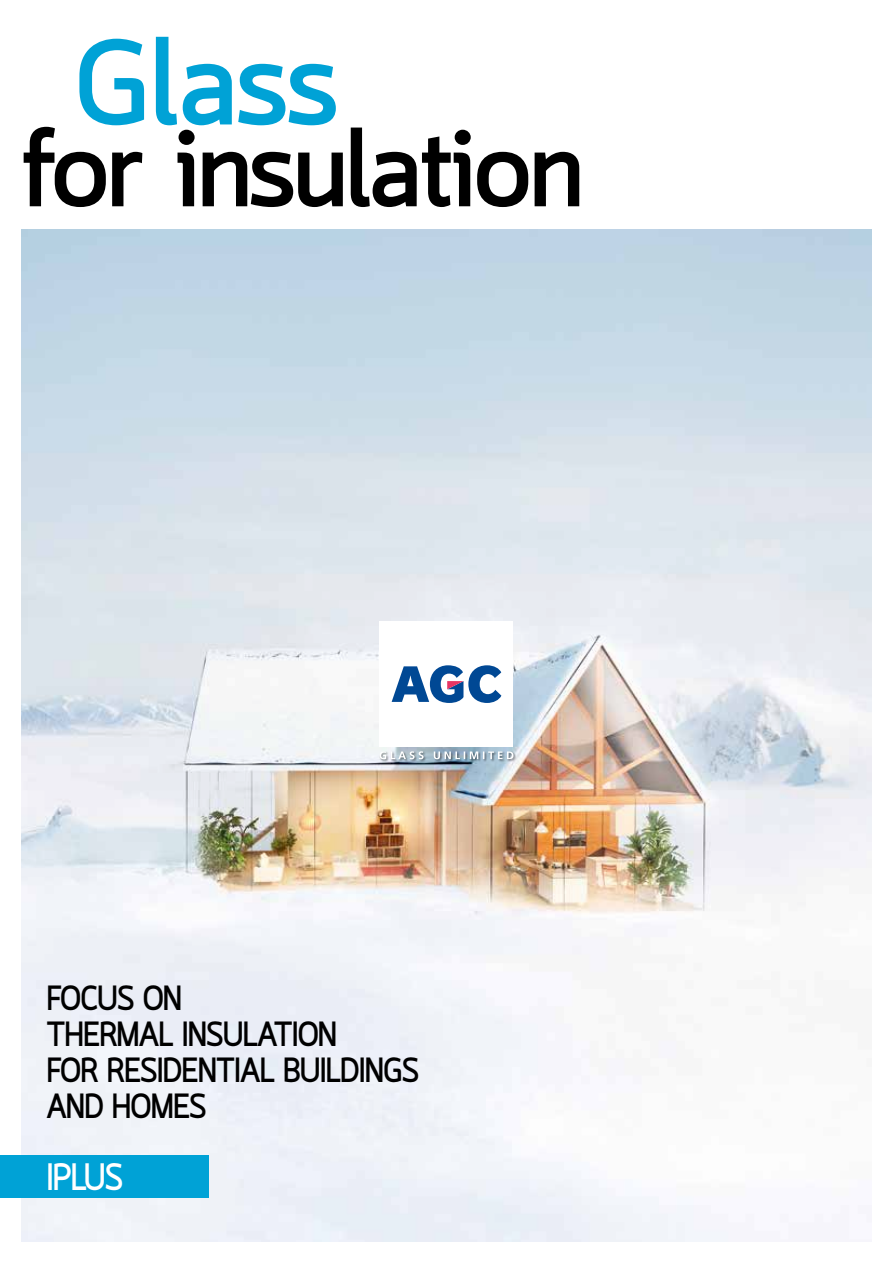
<style>
.page{position:relative;width:893px;height:1263px;background:#fff}
.page>*{position:absolute;margin:0;border:0;box-sizing:border-box;transform-origin:0 0}
.t1{font:700 119.55px "Quark";color:#00a2d6;scale:1.05 1}
.t2{font:700 107.4px "Quark";letter-spacing:-.02em;color:#000;scale:1.05 1}
.t3{font:700 37.65px "Quark";letter-spacing:-.03em;color:#fff;scale:.9 1}
.t4{font:700 34.5px/35.8px "Quark";letter-spacing:-.03em;color:#000;scale:.93 1}
</style>
<div class="page">
<img style="left:21px;top:230px;width:851px;height:1012px">
<div style="left:379px;top:621px;width:134px;height:126px;background:#fff"></div>
<svg style="left:392px;top:665px;width:109px;height:38px"></svg>
<div style="left:379px;top:751px;width:138px;height:12px;background:#000;opacity:.5"></div>
<svg style="left:379px;top:751px;width:134px;height:8px"></svg>
<div style="left:0;top:1155px;width:208px;height:43px;background:#00a2d6"></div>
<h1 class="t1" style="left:74px;top:14px;width:253px">Glass</h1>
<h2 class="t2" style="left:21px;top:107px;width:538px">for insulation</h2>
<p class="t4" style="left:46px;top:983px;width:402px">FOCUS ON<br>THERMAL INSULATION<br>FOR RESIDENTIAL BUILDINGS<br>AND HOMES</p>
<p class="t3" style="left:46px;top:1155px;width:87px">IPLUS</p>
</div>
